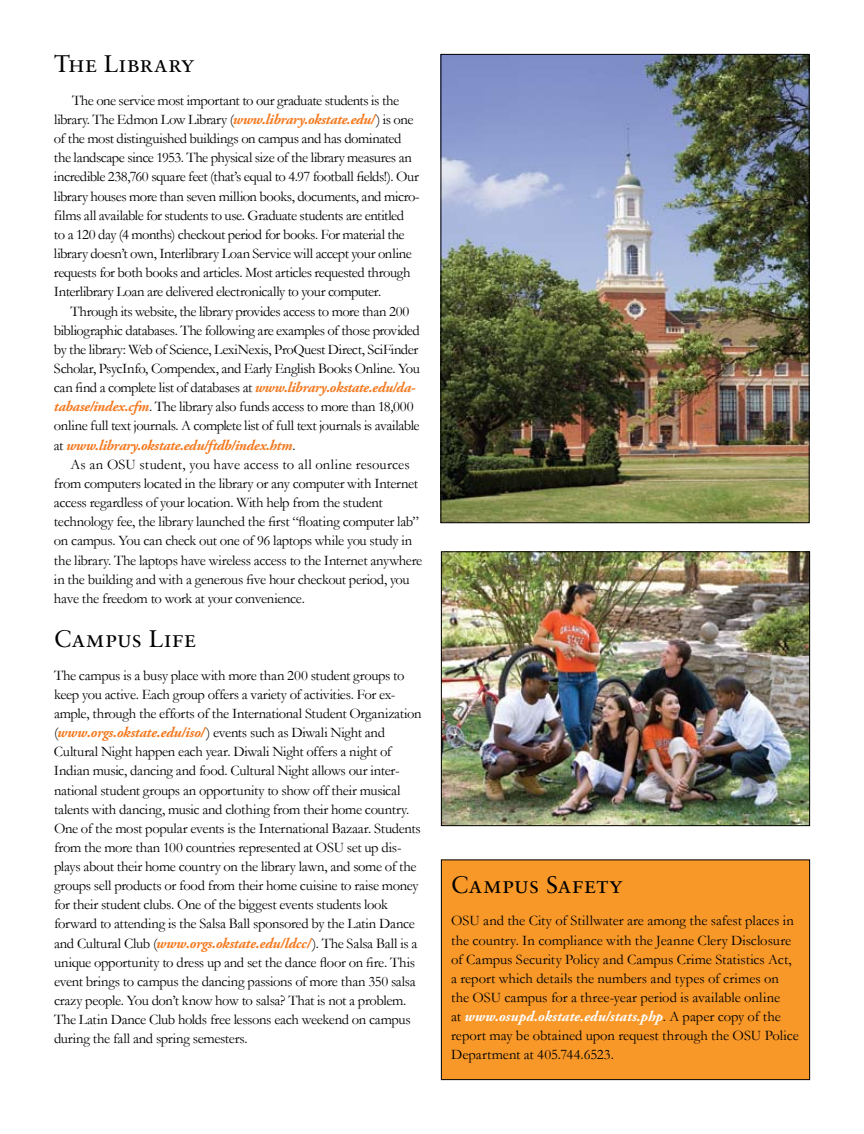
<style>
.page{position:relative;width:864px;height:1134px;background:#fff}
.page>*{position:absolute;margin:0;border:0;box-sizing:border-box;transform-origin:0 0}
.t1{font:24px "Sabon Roman SC";letter-spacing:.015em;color:#000}
.t2{font:14.7px/19.2px "Garamond";letter-spacing:-.025em;color:#000}
.t3{font:14.7px/19.2px "Garamond";color:#000}
.t4{font:italic 700 14.7px "Adobe Garamond Pro";letter-spacing:.005em;color:#fff}
.t5{font:italic 700 14.7px "Adobe Garamond Pro";letter-spacing:-.02em;color:#f47a20}
.s1{font-family:"Adobe Garamond Pro";font-weight:700;font-style:italic;color:#f47a20}
.s2{font-family:"Garamond";font-weight:400;font-style:normal;color:#000}
</style>
<div class="page">
<div style="left:441px;top:860px;width:369px;height:220px;background:#f89829;border:1px solid #000"></div>
<img style="left:443px;top:56px;width:365px;height:465px">
<img style="left:443px;top:553px;width:365px;height:271px">
<div style="left:441px;top:551px;width:369px;height:275px;border:1px solid #000"></div>
<h1 class="t1" style="left:54px;top:50px;width:142px">The Library</h1>
<p class="t2" style="left:54px;top:91px;width:367px;text-indent:18px">The one service most important to our graduate students is the library. The Edmon Low Library (<span class="s1">www.library.okstate.edu/</span>) is one of the most distinguished buildings on campus and has dominated the landscape since 1953. The physical size of the library measures an incredible 238,760 square feet (that’s equal to 4.97 football fields!). Our library houses more than seven million books, documents, and micro&shy;films all available for students to use. Graduate students are entitled<br>to a 120 day (4 months) checkout period for books. For material the library doesn’t own, Interlibrary Loan Service will accept your online requests for both books and articles. Most articles requested through Interlibrary Loan are delivered electronically to your computer.</p>
<p class="t2" style="left:54px;top:301px;width:367px;text-align:center">Through its website, the library provides access to more than 200 bibliographic databases. The following are examples of those provided by the library: Web of Science, LexiNexis, ProQuest Direct, SciFinder Scholar, PsycInfo, Compendex, and Early English Books Online. You can find a complete list of databases at <span class="s1">www.library.okstate.edu/da&shy;tabase/index.cfm</span>. The library also funds access to more than 18,000 online full text journals. A complete list of full text journals is available</p>
<p class="t5" style="left:54px;top:436px;width:243px"><span class="s2">at</span> www.library.okstate.edu/ftdb/index.htm<span class="s2">.</span></p>
<p class="t2" style="left:54px;top:455px;width:370px;text-indent:16px">As an OSU student, you have access to all online resources from computers located in the library or any computer with Internet access regardless of your location. With help from the student technology fee, the library launched the first “floating computer lab” on campus. You can check out one of 96 laptops while you study in the library. The laptops have wireless access to the Internet anywhere in the building and with a generous five hour checkout period, you have the freedom to work at your convenience.</p>
<h1 class="t1" style="left:54px;top:625px;width:144px">Campus Life</h1>
<p class="t2" style="left:54px;top:665px;width:369px">The campus is a busy place with more than 200 student groups to keep you active. Each group offers a variety of activities. For ex&shy;ample, through the efforts of the International Student Organization (<span class="s1">www.orgs.okstate.edu/iso/</span>) events such as Diwali Night and Cultural Night happen each year. Diwali Night offers a night of Indian music, dancing and food. Cultural Night allows our inter&shy;national student groups an opportunity to show off their musical talents with dancing, music and clothing from their home country.<br>One of the most popular events is the International Bazaar. Students from the more than 100 countries represented at OSU set up dis&shy;plays about their home country on the library lawn, and some of the groups sell products or food from their home cuisine to raise money for their student clubs. One of the biggest events students look forward to attending is the Salsa Ball sponsored by the Latin Dance and Cultural Club (<span class="s1">www.orgs.okstate.edu/ldcc/</span>). The Salsa Ball is a unique opportunity to dress up and set the dance floor on fire. This event brings to campus the dancing passions of more than 350 salsa crazy people. You don’t know how to salsa? That is not a problem.<br>The Latin Dance Club holds free lessons each weekend on campus during the fall and spring semesters.</p>
<h1 class="t1" style="left:451px;top:870px;width:173px">Campus Safety</h1>
<p class="t3" style="left:451px;top:911px;width:344px">OSU and the City of Stillwater are among the safest places in the country. In compliance with the Jeanne Clery Disclosure of Campus Security Policy and Campus Crime Statistics Act, a report which details the numbers and types of crimes on the OSU campus for a three-year period is available online</p>
<p class="t4" style="left:451px;top:1008px;width:331px"><span class="s2">at</span> www.osupd.okstate.edu/stats.php<span class="s2">. A paper copy of the</span></p>
<p class="t3" style="left:451px;top:1026px;width:349px">report may be obtained upon request through the OSU Police<br>Department at 405.744.6523.</p>
</div>
